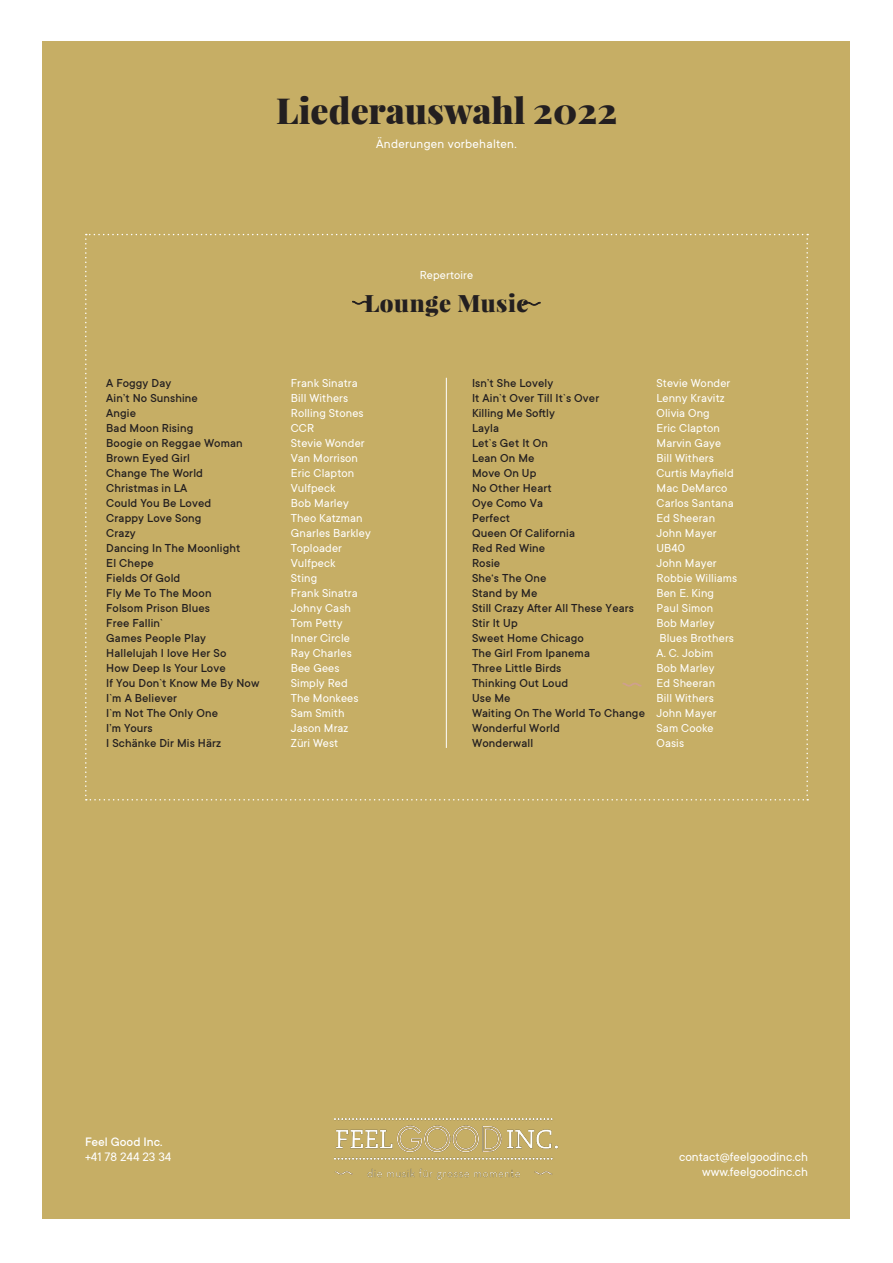
<style>
.page{position:relative;width:893px;height:1263px;background:#fff}
.page>*{position:absolute;margin:0;border:0;box-sizing:border-box;transform-origin:0 0}
.t1{font:900 36px "Playfair Display";color:#231f20}
.t2{font:900 24px "Playfair Display";letter-spacing:.02em;color:#231f20}
.t3{font:13.5px "TT Commons";color:#fff}
.t4{font:13.5px "TT Commons";letter-spacing:.02em;color:#fff}
.t5{font:500 13.5px "TT Commons";color:#fff}
.t6{font:500 12.75px "TT Commons";letter-spacing:.01em;color:#231f20}
.t7{font:12.75px "TT Commons";letter-spacing:.01em;color:#fff}
.s1{font-weight:400;color:#fff}
</style>
<div class="page">
<div style="left:43px;top:41px;width:807px;height:1178px;background:#c6ae65"></div>
<svg style="left:85px;top:234px;width:723px;height:566px"></svg>
<hr style="left:446px;top:378px;width:1px;height:370px;background:#fff">
<img style="left:334px;top:1118px;width:224px;height:61px">
<p class="t1" style="left:276px;top:87px;width:343px">Liederauswahl 2022</p>
<p class="t4" style="left:376px;top:137px;width:142px">Änderungen vorbehalten.</p>
<p class="t7" style="left:420px;top:268px;width:55px">Repertoire</p>
<p class="t2" style="left:364px;top:287px;width:166px">Lounge Music</p>
<p class="t6" style="left:106px;top:376px;width:66px">A Foggy Day</p>
<p class="t7" style="left:291px;top:376px;width:68px">Frank Sinatra</p>
<p class="t6" style="left:106px;top:391px;width:93px">Ain’t No Sunshine</p>
<p class="t7" style="left:291px;top:391px;width:59px">Bill Withers</p>
<p class="t6" style="left:106px;top:406px;width:31px">Angie</p>
<p class="t7" style="left:291px;top:406px;width:74px">Rolling Stones</p>
<p class="t6" style="left:106px;top:421px;width:88px">Bad Moon Rising</p>
<p class="t7" style="left:291px;top:421px;width:25px">CCR</p>
<p class="t6" style="left:106px;top:436px;width:138px">Boogie on Reggae Woman</p>
<p class="t7" style="left:291px;top:436px;width:75px">Stevie Wonder</p>
<p class="t6" style="left:106px;top:451px;width:85px">Brown Eyed Girl</p>
<p class="t7" style="left:291px;top:451px;width:69px">Van Morrison</p>
<p class="t6" style="left:106px;top:466px;width:98px">Change The World</p>
<p class="t7" style="left:291px;top:466px;width:65px">Eric Clapton</p>
<p class="t6" style="left:106px;top:481px;width:83px">Christmas in LA</p>
<p class="t7" style="left:291px;top:481px;width:46px">Vulfpeck</p>
<p class="t6" style="left:106px;top:496px;width:106px">Could You Be Loved</p>
<p class="t7" style="left:291px;top:496px;width:59px">Bob Marley</p>
<p class="t6" style="left:106px;top:511px;width:97px">Crappy Love Song</p>
<p class="t7" style="left:291px;top:511px;width:73px">Theo Katzman</p>
<p class="t6" style="left:106px;top:526px;width:31px">Crazy</p>
<p class="t7" style="left:291px;top:526px;width:81px">Gnarles Barkley</p>
<p class="t6" style="left:106px;top:541px;width:136px">Dancing In The Moonlight</p>
<p class="t7" style="left:291px;top:541px;width:53px">Toploader</p>
<p class="t6" style="left:106px;top:556px;width:49px">El Chepe</p>
<p class="t7" style="left:291px;top:556px;width:46px">Vulfpeck</p>
<p class="t6" style="left:106px;top:571px;width:76px">Fields Of Gold</p>
<p class="t7" style="left:291px;top:571px;width:28px">Sting</p>
<p class="t6" style="left:106px;top:586px;width:107px">Fly Me To The Moon</p>
<p class="t7" style="left:291px;top:586px;width:68px">Frank Sinatra</p>
<p class="t6" style="left:106px;top:601px;width:105px">Folsom Prison Blues</p>
<p class="t7" style="left:291px;top:601px;width:62px">Johny Cash</p>
<p class="t6" style="left:106px;top:616px;width:58px">Free Fallin`</p>
<p class="t7" style="left:291px;top:616px;width:53px">Tom Petty</p>
<p class="t6" style="left:106px;top:631px;width:101px">Games People Play</p>
<p class="t7" style="left:291px;top:631px;width:61px">Inner Circle</p>
<p class="t6" style="left:106px;top:646px;width:122px">Hallelujah I love Her So</p>
<p class="t7" style="left:291px;top:646px;width:62px">Ray Charles</p>
<p class="t6" style="left:106px;top:661px;width:121px">How Deep Is Your Love</p>
<p class="t7" style="left:291px;top:661px;width:50px">Bee Gees</p>
<p class="t6" style="left:106px;top:676px;width:155px">If You Don`t Know Me By Now</p>
<p class="t7" style="left:291px;top:676px;width:58px">Simply Red</p>
<p class="t6" style="left:106px;top:691px;width:72px">I`m A Believer</p>
<p class="t7" style="left:291px;top:691px;width:69px">The Monkees</p>
<p class="t6" style="left:106px;top:706px;width:113px">I`m Not The Only One</p>
<p class="t7" style="left:291px;top:706px;width:55px">Sam Smith</p>
<p class="t6" style="left:106px;top:721px;width:48px">I’m Yours</p>
<p class="t7" style="left:291px;top:721px;width:59px">Jason Mraz</p>
<p class="t6" style="left:106px;top:736px;width:116px">I Schänke Dir Mis Härz</p>
<p class="t7" style="left:291px;top:736px;width:49px">Züri West</p>
<p class="t6" style="left:472px;top:376px;width:83px">Isn’t She Lovely</p>
<p class="t7" style="left:656px;top:376px;width:75px">Stevie Wonder</p>
<p class="t6" style="left:472px;top:391px;width:129px">It Ain`t Over Till It`s Over</p>
<p class="t7" style="left:656px;top:391px;width:70px">Lenny Kravitz</p>
<p class="t6" style="left:472px;top:406px;width:85px">Killing Me Softly</p>
<p class="t7" style="left:656px;top:406px;width:55px">Olivia Ong</p>
<p class="t6" style="left:472px;top:421px;width:29px">Layla</p>
<p class="t7" style="left:656px;top:421px;width:65px">Eric Clapton</p>
<p class="t6" style="left:472px;top:436px;width:78px">Let`s Get It On</p>
<p class="t7" style="left:656px;top:436px;width:66px">Marvin Gaye</p>
<p class="t6" style="left:472px;top:451px;width:64px">Lean On Me</p>
<p class="t7" style="left:656px;top:451px;width:59px">Bill Withers</p>
<p class="t6" style="left:472px;top:466px;width:66px">Move On Up</p>
<p class="t7" style="left:656px;top:466px;width:79px">Curtis Mayfield</p>
<p class="t6" style="left:472px;top:481px;width:81px">No Other Heart</p>
<p class="t7" style="left:656px;top:481px;width:72px">Mac DeMarco</p>
<p class="t6" style="left:472px;top:496px;width:73px">Oye Como Va</p>
<p class="t7" style="left:656px;top:496px;width:79px">Carlos Santana</p>
<p class="t6" style="left:472px;top:511px;width:40px">Perfect</p>
<p class="t7" style="left:656px;top:511px;width:60px">Ed Sheeran</p>
<p class="t6" style="left:472px;top:526px;width:104px">Queen Of California</p>
<p class="t7" style="left:656px;top:526px;width:62px">John Mayer</p>
<p class="t6" style="left:472px;top:541px;width:75px">Red Red Wine</p>
<p class="t7" style="left:656px;top:541px;width:30px">UB40</p>
<p class="t6" style="left:472px;top:556px;width:30px">Rosie</p>
<p class="t7" style="left:656px;top:556px;width:62px">John Mayer</p>
<p class="t6" style="left:472px;top:571px;width:76px">She‘s The One</p>
<p class="t7" style="left:656px;top:571px;width:82px">Robbie Williams</p>
<p class="t6" style="left:472px;top:586px;width:67px">Stand by Me</p>
<p class="t7" style="left:656px;top:586px;width:59px">Ben E. King</p>
<p class="t6" style="left:472px;top:601px;width:164px">Still Crazy After All These Years</p>
<p class="t7" style="left:656px;top:601px;width:58px">Paul Simon</p>
<p class="t6" style="left:472px;top:616px;width:47px">Stir It Up</p>
<p class="t7" style="left:656px;top:616px;width:59px">Bob Marley</p>
<p class="t6" style="left:472px;top:631px;width:113px">Sweet Home Chicago</p>
<p class="t7" style="left:659px;top:631px;width:76px">Blues Brothers</p>
<p class="t6" style="left:472px;top:646px;width:119px">The Girl From Ipanema</p>
<p class="t7" style="left:656px;top:646px;width:58px">A. C. Jobim</p>
<p class="t6" style="left:472px;top:661px;width:91px">Three Little Birds</p>
<p class="t7" style="left:656px;top:661px;width:59px">Bob Marley</p>
<p class="t6" style="left:472px;top:676px;width:98px">Thinking Out Loud</p>
<p class="t7" style="left:656px;top:676px;width:60px">Ed Sheeran</p>
<p class="t6" style="left:472px;top:691px;width:40px">Use Me</p>
<p class="t7" style="left:656px;top:691px;width:59px">Bill Withers</p>
<p class="t6" style="left:472px;top:706px;width:246px">Waiting On The World To Change <span class="s1">John Mayer</span></p>
<p class="t6" style="left:472px;top:721px;width:89px">Wonderful World</p>
<p class="t7" style="left:656px;top:721px;width:59px">Sam Cooke</p>
<p class="t6" style="left:472px;top:736px;width:63px">Wonderwall</p>
<p class="t7" style="left:656px;top:736px;width:29px">Oasis</p>
<p class="t5" style="left:85px;top:1135px;width:79px">Feel Good Inc.</p>
<p class="t3" style="left:85px;top:1150px;width:88px">+41 78 244 23 34</p>
<p class="t3" style="left:679px;top:1150px;width:130px">contact@feelgoodinc.ch</p>
<p class="t3" style="left:702px;top:1165px;width:107px">www.feelgoodinc.ch</p>
</div>
